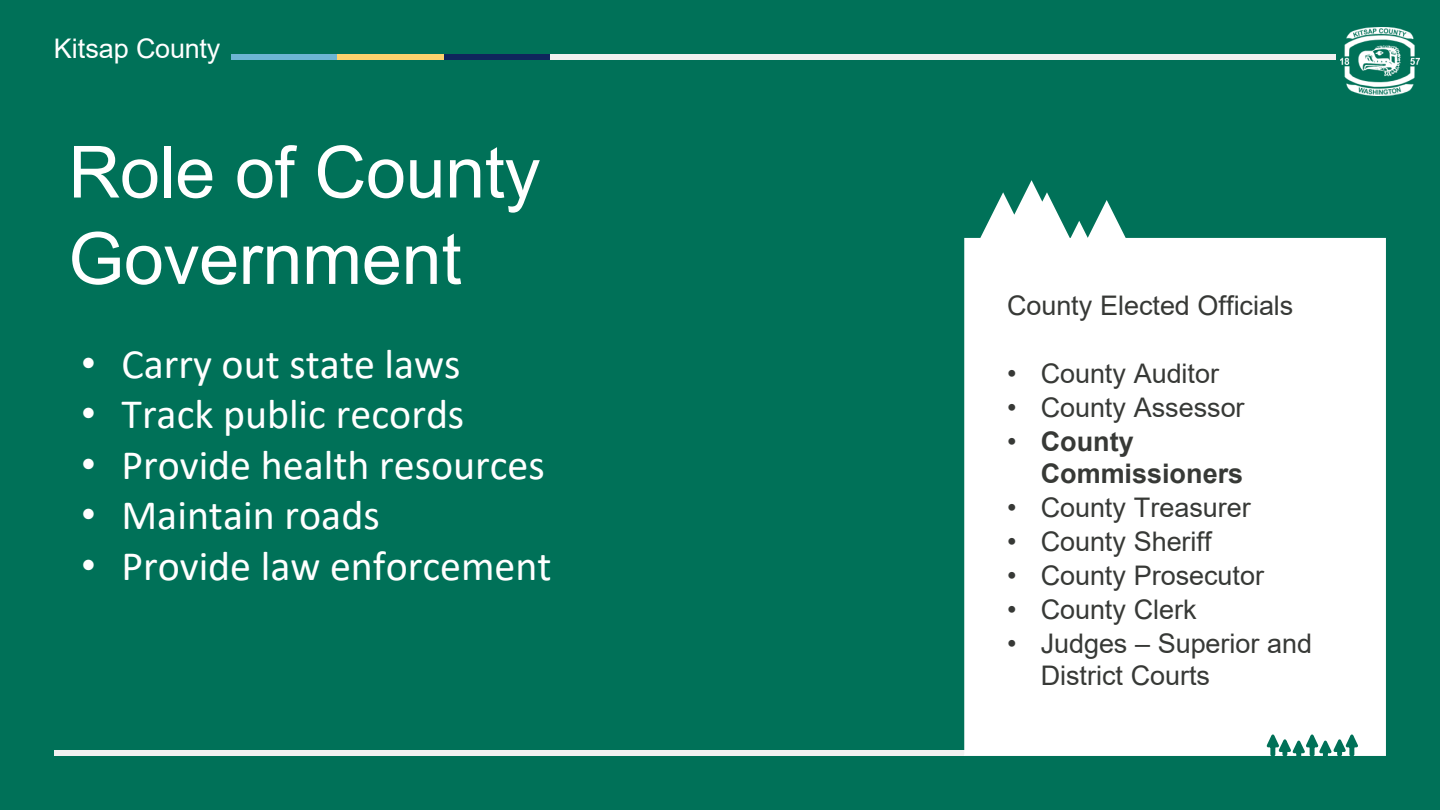
<style>
.page{position:relative;width:1440px;height:810px;background:#007158}
.page>*{position:absolute;margin:0;border:0;box-sizing:border-box;transform-origin:0 0}
.t1{font:72px/86.4px "Arial";letter-spacing:-.005em;color:#fff}
.t2{font:42px "Calibri";color:#fff}
.t3{font:27px/32.4px "Arial";color:#373936}
.t4{font:700 27px/32.4px "Arial";color:#373936}
.t5{font:27px "Arial";letter-spacing:-.005em;color:#fff}
.s1{font-family:"Arial"}
.s2{font-weight:400}
</style>
<div class="page">
<div style="left:232px;top:54px;width:106px;height:5px;background:#6db5d4"></div>
<div style="left:338px;top:54px;width:106px;height:5px;background:#fcd16d"></div>
<div style="left:444px;top:54px;width:106px;height:5px;background:#0f255c"></div>
<div style="left:550px;top:54px;width:785px;height:5px;background:#f1f1f1"></div>
<img style="left:1340px;top:28px;width:80px;height:67px">
<div style="left:54px;top:751px;width:910px;height:5px;background:#f1f1f1"></div>
<svg style="left:964px;top:180px;width:422px;height:576px;background:#e8f2f0"></svg>
<svg style="left:1263px;top:729px;width:98px;height:27px"></svg>
<p class="t5" style="left:54px;top:30px;width:168px">Kitsap County</p>
<h2 class="t1" style="left:68px;top:129px;width:474px">Role of County<br>Government</h2>
<p class="t2" style="left:81px;top:335px;width:381px"><span class="s1">•</span> Carry out state laws</p>
<p class="t2" style="left:81px;top:385px;width:385px"><span class="s1">•</span> Track public records</p>
<p class="t2" style="left:81px;top:436px;width:465px"><span class="s1">•</span> Provide health resources</p>
<p class="t2" style="left:81px;top:486px;width:300px"><span class="s1">•</span> Maintain roads</p>
<p class="t2" style="left:81px;top:536px;width:472px"><span class="s1">•</span> Provide law enforcement</p>
<p class="t3" style="left:1007px;top:289px;width:288px">County Elected Officials</p>
<p class="t3" style="left:1007px;top:357px;width:213px">• County Auditor</p>
<p class="t3" style="left:1007px;top:391px;width:239px">• County Assessor</p>
<p class="t4" style="left:1041px;top:425px;width:204px;text-indent:-34px"><span class="s2">•</span> County<br>Commissioners</p>
<p class="t3" style="left:1007px;top:491px;width:245px">• County Treasurer</p>
<p class="t3" style="left:1007px;top:525px;width:206px">• County Sheriff</p>
<p class="t3" style="left:1007px;top:559px;width:258px">• County Prosecutor</p>
<p class="t3" style="left:1007px;top:593px;width:191px">• County Clerk</p>
<p class="t3" style="left:1041px;top:627px;width:273px;text-indent:-34px">• Judges – Superior and<br>District Courts</p>
</div>
